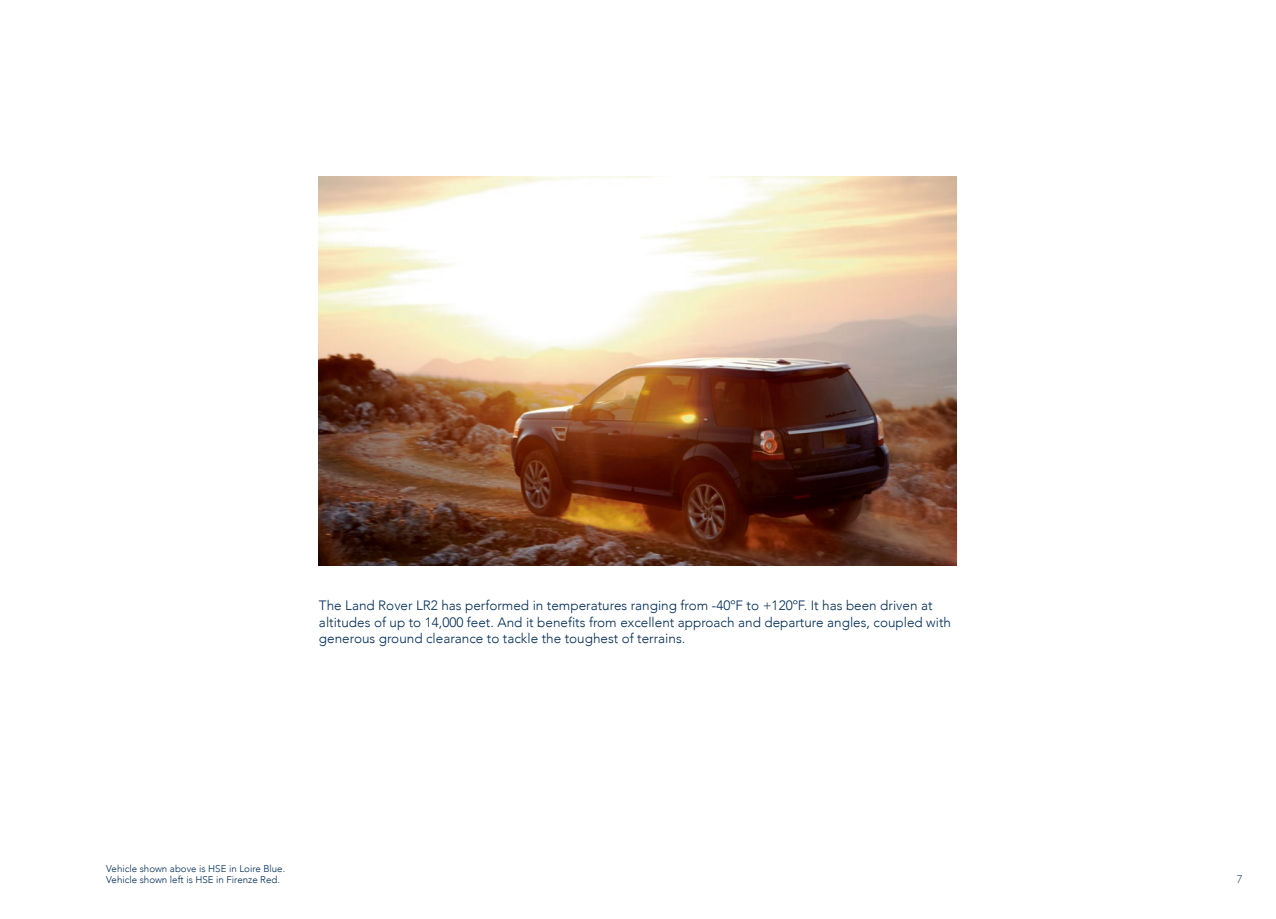
<style>
.page{position:relative;width:1276px;height:919px;background:#fff}
.page>*{position:absolute;margin:0;border:0;box-sizing:border-box;transform-origin:0 0}
.t1{font:300 13.5px/16.5px "Avenir LT Com";color:#002c56}
.t2{font:300 12px "Land Rover OT4";color:#002c56}
.t3{font:300 9.75px/10.5px "Avenir LT Com";color:#002c56}
</style>
<div class="page">
<img style="left:319px;top:176px;width:638px;height:389px">
<p class="t1" style="left:319px;top:597px;width:633px">The Land Rover LR2 has performed in temperatures ranging from -40ºF to +120ºF. It has been driven at altitudes of up to 14,000 feet. And it benefits from excellent approach and departure angles, coupled with generous ground clearance to tackle the toughest of terrains.</p>
<p class="t3" style="left:106px;top:863px;width:180px">Vehicle shown above is HSE in Loire Blue.<br>Vehicle shown left is HSE in Firenze Red.</p>
<p class="t2" style="left:1236px;top:870px;width:7px">7</p>
</div>
